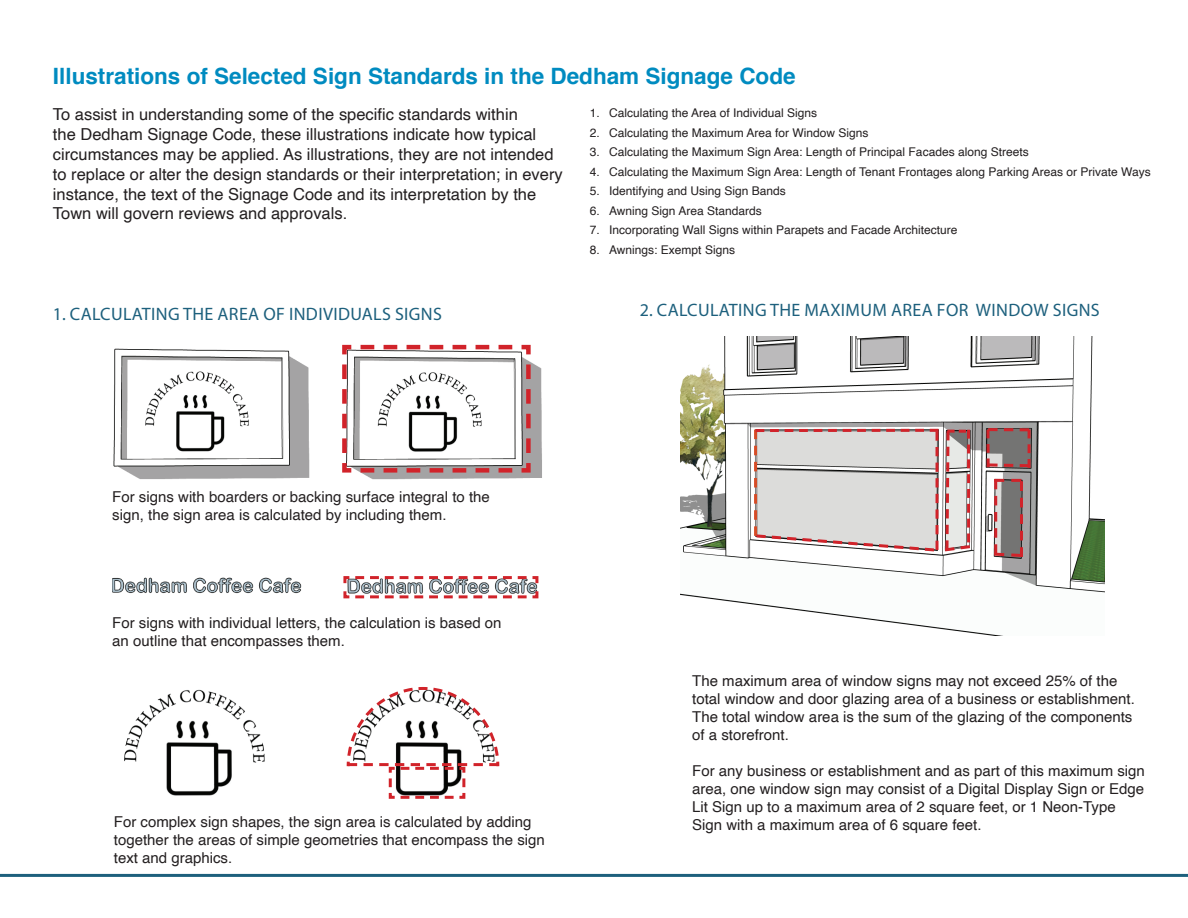
<style>
.page{position:relative;width:1188px;height:918px;background:#fff}
.page>*{position:absolute;margin:0;border:0;box-sizing:border-box;transform-origin:0 0}
.t1{font:700 22.5px "Helvetica";color:#008bc0}
.t2{font:18px "Myriad Pro";letter-spacing:.02em;color:#1d607d}
.t3{font:16.5px/19.8px "Helvetica";color:#231f20}
.t4{font:15px/18px "Helvetica";color:#231f20}
.t5{font:12px "Helvetica";color:#231f20}
</style>
<div class="page">
<hr style="left:0;top:874px;width:1188px;height:3px;background:#1d607d">
<img style="left:113px;top:348px;width:197px;height:131px">
<img style="left:365px;top:363px;width:177px;height:117px">
<img style="left:124px;top:689px;width:141px;height:107px">
<img style="left:112px;top:577px;width:190px;height:17px">
<svg style="left:342px;top:344px;width:191px;height:131px"></svg>
<svg style="left:343px;top:576px;width:196px;height:23px"></svg>
<svg style="left:346px;top:687px;width:154px;height:112px"></svg>
<img style="left:680px;top:337px;width:425px;height:298px">
<svg style="left:753px;top:428px;width:220px;height:125px;background:#d6cccb"></svg>
<svg style="left:985px;top:428px;width:47px;height:41px;background:#896d6d"></svg>
<svg style="left:991px;top:479px;width:34px;height:80px;background:#998080"></svg>
<h1 class="t1" style="left:53px;top:58px;width:744px">Illustrations of Selected Sign Standards in the Dedham Signage Code</h1>
<p class="t3" style="left:53px;top:105px;width:511px">To assist in understanding some of the specific standards within<br>the Dedham Signage Code, these illustrations indicate how typical circumstances may be applied. As illustrations, they are not intended to replace or alter the design standards or their interpretation; in every instance, the text of the Signage Code and its interpretation by the Town will govern reviews and approvals.</p>
<p class="t5" style="left:590px;top:104px;width:229px">1. Calculating the Area of Individual Signs</p>
<p class="t5" style="left:590px;top:123px;width:280px">2. Calculating the Maximum Area for Window Signs</p>
<p class="t5" style="left:590px;top:143px;width:441px">3. Calculating the Maximum Sign Area: Length of Principal Facades along Streets</p>
<p class="t5" style="left:590px;top:162px;width:563px">4. Calculating the Maximum Sign Area: Length of Tenant Frontages along Parking Areas or Private Ways</p>
<p class="t5" style="left:590px;top:182px;width:198px">5. Identifying and Using Sign Bands</p>
<p class="t5" style="left:590px;top:201px;width:174px">6. Awning Sign Area Standards</p>
<p class="t5" style="left:590px;top:221px;width:369px">7. Incorporating Wall Signs within Parapets and Facade Architecture</p>
<p class="t5" style="left:590px;top:240px;width:147px">8. Awnings: Exempt Signs</p>
<p class="t2" style="left:53px;top:303px;width:391px">1. CALCULATING THE AREA OF INDIVIDUALS SIGNS</p>
<p class="t4" style="left:112px;top:488px;width:379px">For signs with boarders or backing surface integral to the sign, the sign area is calculated by including them.</p>
<p class="t4" style="left:112px;top:614px;width:391px">For signs with individual letters, the calculation is based on an outline that encompasses them.</p>
<p class="t4" style="left:114px;top:814px;width:433px">For complex sign shapes, the sign area is calculated by adding together the areas of simple geometries that encompass the sign text and graphics.</p>
<p class="t2" style="left:640px;top:299px;width:461px">2. CALCULATING THE MAXIMUM AREA FOR WINDOW SIGNS</p>
<p class="t4" style="left:692px;top:672px;width:444px">The maximum area of window signs may not exceed 25% of the total window and door glazing area of a business or establishment.<br>The total window area is the sum of the glazing of the components of a storefront.</p>
<p class="t4" style="left:692px;top:762px;width:454px">For any business or establishment and as part of this maximum sign area, one window sign may consist of a Digital Display Sign or Edge Lit Sign up to a maximum area of 2 square feet, or 1 Neon-Type Sign with a maximum area of 6 square feet.</p>
</div>
